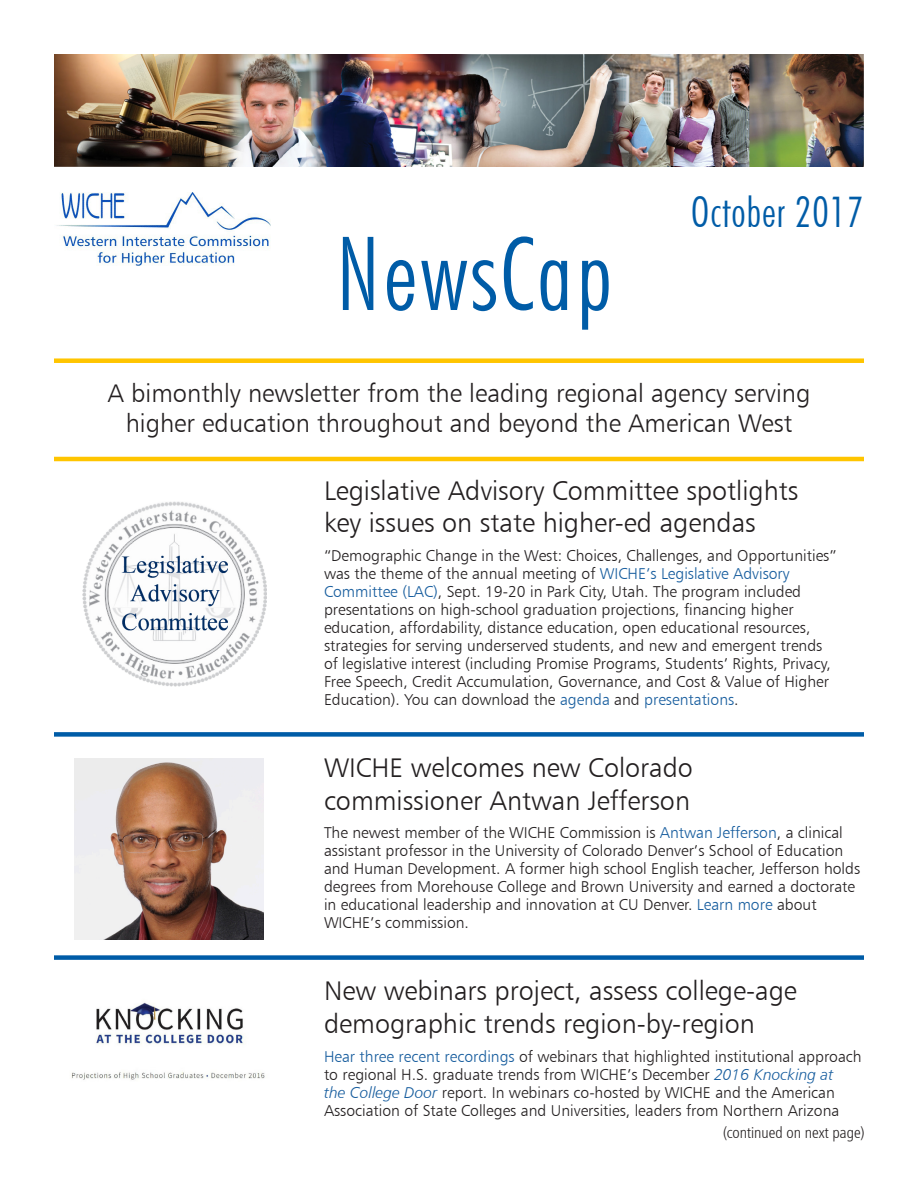
<style>
.page{position:relative;width:918px;height:1188px;background:#fff}
.page>*{position:absolute;margin:0;border:0;box-sizing:border-box;transform-origin:0 0}
.t1{font:300 condensed 102.6px "Futura BT";letter-spacing:.03em;color:#005ca7}
.t2{font:300 condensed 42.15px "Futura BT";letter-spacing:.02em;color:#005ca7}
.H2_-_item_title{font:27px/32.4px "Humanist 777 BT Light B";color:#231f20}
.H2_-_item_title_-_no{font:27px/32.4px "Humanist 777 BT Light B";color:#231f20}
.t3{font:25.5px/30.6px "Humanist 777 BT Light B";color:#231f20;text-align:center}
.P_-_text{font:15.75px/18px "Humanist 777 BT Light B";color:#231f20}
.t4{font:15.75px "Humanist 777 BT Light Condensed B";color:#231f20}
.s1{color:#175d9e}
.s2{font-family:"Humanist 777 BT Light Italic B";color:#175d9e}
</style>
<div class="page">
<div style="left:54px;top:732px;width:810px;height:5px;background:#005ca7"></div>
<div style="left:54px;top:955px;width:810px;height:5px;background:#005ca7"></div>
<img style="left:54px;top:54px;width:810px;height:113px">
<img style="left:56px;top:192px;width:215px;height:74px">
<div style="left:54px;top:358px;width:810px;height:5px;background:#ffc500"></div>
<hr style="left:54px;top:457px;width:810px;height:4px;background:#ffc500">
<img style="left:82px;top:501px;width:184px;height:186px">
<img style="left:71px;top:1002px;width:194px;height:78px">
<img style="left:75px;top:758px;width:189px;height:182px">
<p class="t1" style="left:336px;top:211px;width:278px">NewsCap</p>
<p class="t2" style="left:691px;top:186px;width:174px">October 2017</p>
<p class="t3" style="left:108px;top:377px;width:704px">A bimonthly newsletter from the leading regional agency serving higher education throughout and beyond the American West</p>
<p class="H2_-_item_title_-_no" style="left:324px;top:474px;width:476px">Legislative Advisory Committee spotlights key issues on state higher-ed agendas</p>
<p class="P_-_text" style="left:324px;top:546px;width:514px">“Demographic Change in the West: Choices, Challenges, and Opportunities” was the theme of the annual meeting of <span class="s1">WICHE’s Legislative Advisory Committee (LAC)</span>, Sept. 19-20 in Park City, Utah. The program included presentations on high-school graduation projections, financing higher education, affordability, distance education, open educational resources, strategies for serving underserved students, and new and emergent trends of legislative interest (including Promise Programs, Students’ Rights, Privacy, Free Speech, Credit Accumulation, Governance, and Cost &amp; Value of Higher Education). You can download the <span class="s1">agenda</span> and <span class="s1">presentations</span>.</p>
<p class="H2_-_item_title" style="left:324px;top:751px;width:371px">WICHE welcomes new Colorado commissioner Antwan Jefferson</p>
<p class="P_-_text" style="left:324px;top:824px;width:538px">The newest member of the WICHE Commission is <span class="s1">Antwan Jefferson</span>, a clinical assistant professor in the University of Colorado Denver’s School of Education and Human Development. A former high school English teacher, Jefferson holds degrees from Morehouse College and Brown University and earned a doctorate in educational leadership and innovation at CU Denver. <span class="s1">Learn more</span> about WICHE’s commission.</p>
<p class="H2_-_item_title" style="left:324px;top:974px;width:474px">New webinars project, assess college-age demographic trends region-by-region</p>
<p class="P_-_text" style="left:324px;top:1047px;width:539px"><span class="s1">Hear three recent recordings</span> of webinars that highlighted institutional approach to regional H.S. graduate trends from WICHE’s December <span class="s2">2016 Knocking at<br>the College Door</span> report. In webinars co-hosted by WICHE and the American Association of State Colleges and Universities, leaders from Northern Arizona</p>
<p class="t4" style="left:723px;top:1123px;width:143px">(continued on next page)</p>
</div>
